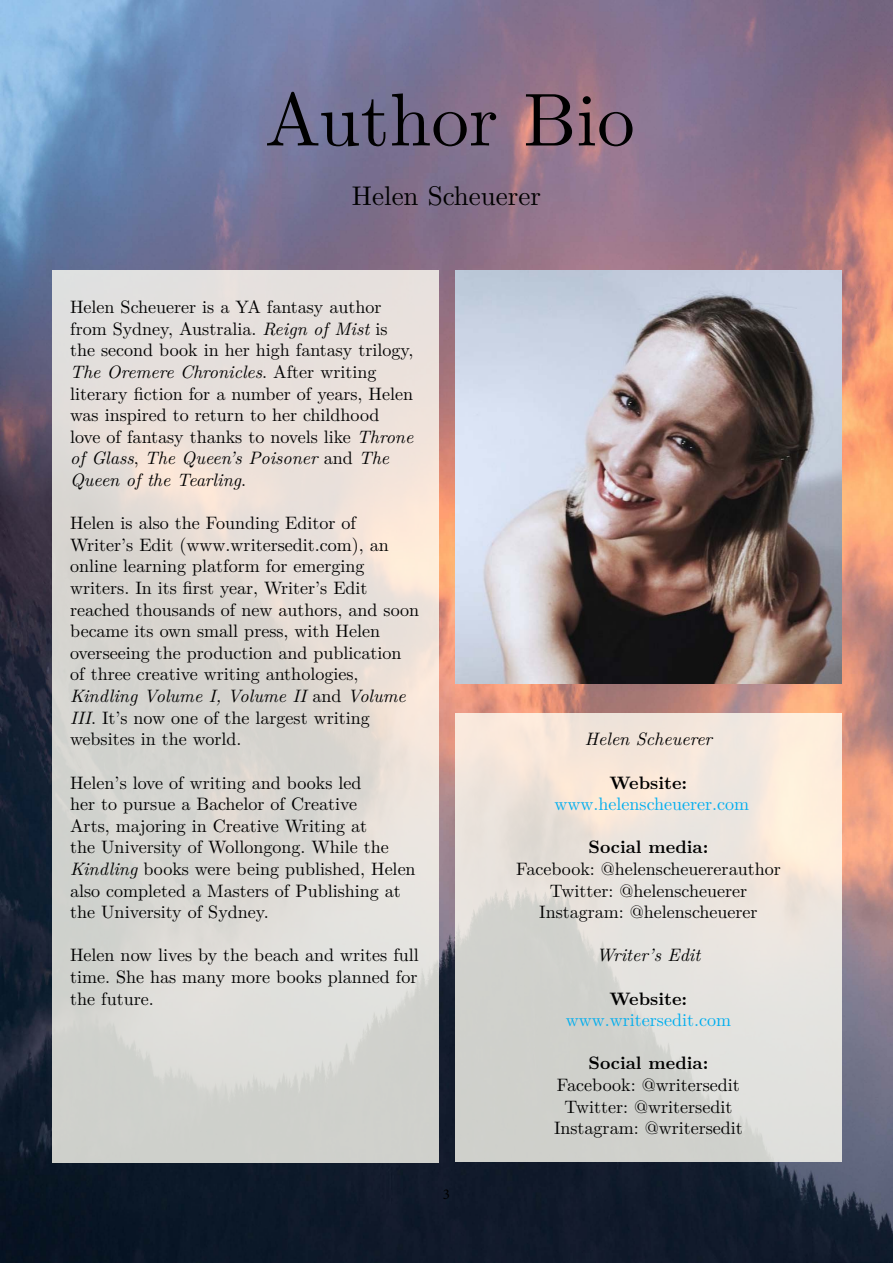
<style>
.page{position:relative;width:893px;height:1263px;background:#fff}
.page>*{position:absolute;margin:0;border:0;box-sizing:border-box;transform-origin:0 0}
.t1{font:75px "LM Roman 10";color:#000}
.t2{font:27px "LM Roman 10";color:#000}
.t3{font:18px/21.6px "LM Roman 10";color:#000}
.t4{font:18px "LM Roman 10";color:#00aeef}
.t5{font:700 18px "LM Roman 10";color:#000}
.t6{font:italic 18px "LM Roman 10";color:#000}
.t7{font:15px "Minion Pro";color:#000}
.s1{font-style:italic}
</style>
<div class="page">
<img style="left:0;top:0;width:893px;height:1263px">
<svg style="left:52px;top:270px;width:387px;height:892px;background:#ddd9d4"></svg>
<img style="left:455px;top:270px;width:387px;height:413px">
<svg style="left:455px;top:713px;width:387px;height:449px;background:#e2ded7"></svg>
<h1 class="t1" style="left:265px;top:61px;width:372px">Author Bio</h1>
<h2 class="t2" style="left:352px;top:174px;width:191px">Helen Scheuerer</h2>
<p class="t3" style="left:70px;top:295px;width:345px">Helen Scheuerer is a YA fantasy author from Sydney, Australia. <span class="s1">Reign of Mist</span> is the second book in her high fantasy trilogy, <span class="s1">The Oremere Chronicles</span>. After writing literary fiction for a number of years, Helen was inspired to return to her childhood love of fantasy thanks to novels like <span class="s1">Throne of Glass</span>, <span class="s1">The Queen’s Poisoner</span> and <span class="s1">The Queen of the Tearling</span>.</p>
<p class="t3" style="left:70px;top:511px;width:351px">Helen is also the Founding Editor of Writer’s Edit (www.writersedit.com), an online learning platform for emerging writers. In its first year, Writer’s Edit reached thousands of new authors, and soon became its own small press, with Helen overseeing the production and publication of three creative writing anthologies, <span class="s1">Kindling Volume I, Volume II</span> and <span class="s1">Volume III</span>. It’s now one of the largest writing websites in the world.</p>
<p class="t3" style="left:70px;top:770px;width:347px">Helen’s love of writing and books led<br>her to pursue a Bachelor of Creative<br>Arts, majoring in Creative Writing at<br>the University of Wollongong. While the <span class="s1">Kindling</span> books were being published, Helen also completed a Masters of Publishing at the University of Sydney.</p>
<p class="t3" style="left:70px;top:943px;width:350px;text-align:justify">Helen now lives by the beach and writes full time. She has many more books planned for the future.</p>
<p class="t7" style="left:443px;top:1184px;width:9px">3</p>
<p class="t6" style="left:585px;top:725px;width:129px">Helen Scheuerer</p>
<p class="t5" style="left:609px;top:768px;width:79px">Website:</p>
<p class="t4" style="left:555px;top:790px;width:196px">www.helenscheuerer.com</p>
<p class="t5" style="left:589px;top:833px;width:121px">Social media:</p>
<p class="t3" style="left:516px;top:856px;width:266px;text-align:center">Facebook: @helenscheuererauthor<br>Twitter: @helenscheuerer<br>Instagram: @helenscheuerer</p>
<p class="t6" style="left:597px;top:941px;width:105px">Writer’s Edit</p>
<p class="t5" style="left:609px;top:984px;width:79px">Website:</p>
<p class="t4" style="left:566px;top:1006px;width:167px">www.writersedit.com</p>
<p class="t5" style="left:589px;top:1049px;width:121px">Social media:</p>
<p class="t3" style="left:554px;top:1072px;width:190px;text-align:center">Facebook: @writersedit<br>Twitter: @writersedit<br>Instagram: @writersedit</p>
</div>
